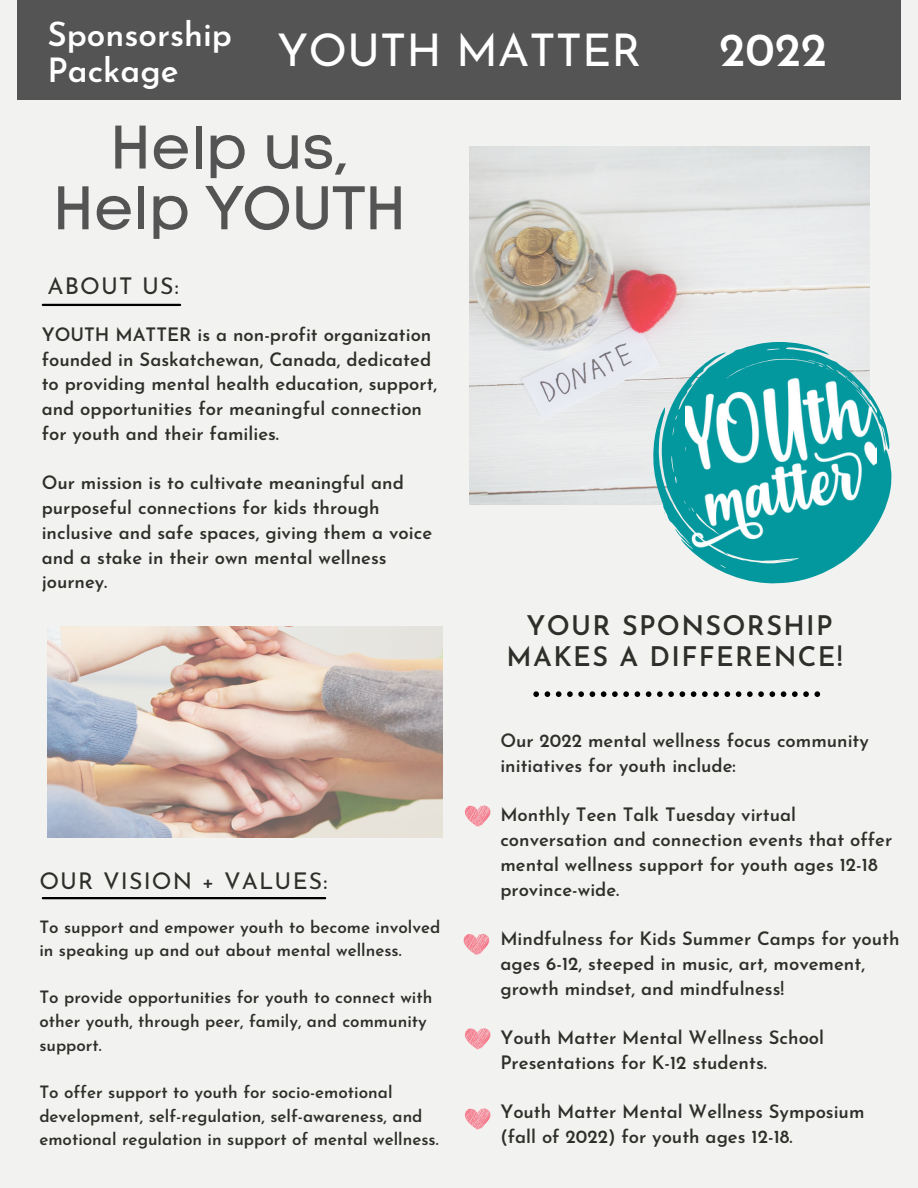
<style>
.page{position:relative;width:918px;height:1188px;background:#f2f3f0}
.page>*{position:absolute;margin:0;border:0;box-sizing:border-box;transform-origin:0 0}
.t1{font:60.9px "Code Pro Normal LC";color:#545454}
.t2{font:600 46.8px "Josefin Sans";color:#fff}
.t3{font:45.15px "Josefin Sans";color:#fff}
.t4{font:600 33.3px/36px "Josefin Sans";color:#fff}
.t5{font:600 27px/31.5px "Josefin Sans";letter-spacing:.05em;color:#2e2e2a;text-align:center}
.t6{font:23.1px "Josefin Sans";letter-spacing:.05em;color:#2e2e2a}
.t7{font:600 18.45px/24.8px "Josefin Sans";color:#2e2e2a}
.t8{font:600 16.95px/23.7px "Josefin Sans";color:#2e2e2a}
</style>
<div class="page">
<div style="left:17px;top:0;width:883px;height:100px;background:#545454"></div>
<img style="left:469px;top:147px;width:401px;height:358px">
<img style="left:47px;top:626px;width:395px;height:212px">
<svg style="left:653px;top:342px;width:238px;height:242px"></svg>
<svg style="left:776px;top:359px;width:37px;height:4px"></svg>
<img style="left:686px;top:375px;width:191px;height:176px">
<svg style="left:533px;top:691px;width:287px;height:6px"></svg>
<hr style="left:43px;top:304px;width:137px;height:2px;background:#000">
<hr style="left:43px;top:897px;width:282px;height:2px;background:#000">
<svg style="left:465px;top:805px;width:26px;height:22px"></svg>
<svg style="left:464px;top:934px;width:25px;height:21px"></svg>
<svg style="left:465px;top:1028px;width:26px;height:22px"></svg>
<svg style="left:465px;top:1108px;width:26px;height:22px"></svg>
<p class="t4" style="left:47px;top:20px;width:186px">Sponsorship<br>Package</p>
<p class="t3" style="left:277px;top:32px;width:366px">YOUTH MATTER</p>
<p class="t1" style="left:110px;top:111px;width:240px">Help us,</p>
<p class="t1" style="left:53px;top:171px;width:355px">Help YOUTH</p>
<p class="t6" style="left:47px;top:277px;width:133px">ABOUT US:</p>
<p class="t7" style="left:42px;top:324px;width:397px">YOUTH MATTER is a non-profit organization founded in Saskatchewan, Canada, dedicated to providing mental health education, support, and opportunities for meaningful connection for youth and their families.</p>
<p class="t7" style="left:42px;top:472px;width:392px">Our mission is to cultivate meaningful and purposeful connections for kids through inclusive and safe spaces, giving them a voice and a stake in their own mental wellness journey.</p>
<p class="t2" style="left:719px;top:31px;width:109px">2022</p>
<p class="t6" style="left:39px;top:872px;width:290px">OUR VISION + VALUES:</p>
<p class="t8" style="left:39px;top:917px;width:402px">To support and empower youth to become involved in speaking up and out about mental wellness.</p>
<p class="t8" style="left:39px;top:987px;width:395px">To provide opportunities for youth to connect with other youth, through peer, family, and community support.</p>
<p class="t8" style="left:39px;top:1082px;width:401px">To offer support to youth for socio-emotional development, self-regulation, self-awareness, and emotional regulation in support of mental wellness.</p>
<p class="t5" style="left:507px;top:612px;width:337px">YOUR SPONSORSHIP<br>MAKES A DIFFERENCE!</p>
<p class="t7" style="left:500px;top:730px;width:370px">Our 2022 mental wellness focus community initiatives for youth include:</p>
<p class="t7" style="left:500px;top:804px;width:393px">Monthly Teen Talk Tuesday virtual conversation and connection events that offer mental wellness support for youth ages 12-18 province-wide.</p>
<p class="t7" style="left:500px;top:928px;width:401px">Mindfulness for Kids Summer Camps for youth ages 6-12, steeped in music, art, movement, growth mindset, and mindfulness!</p>
<p class="t7" style="left:500px;top:1027px;width:325px">Youth Matter Mental Wellness School<br>Presentations for K-12 students.</p>
<p class="t7" style="left:500px;top:1101px;width:366px">Youth Matter Mental Wellness Symposium (fall of 2022) for youth ages 12-18.</p>
</div>
